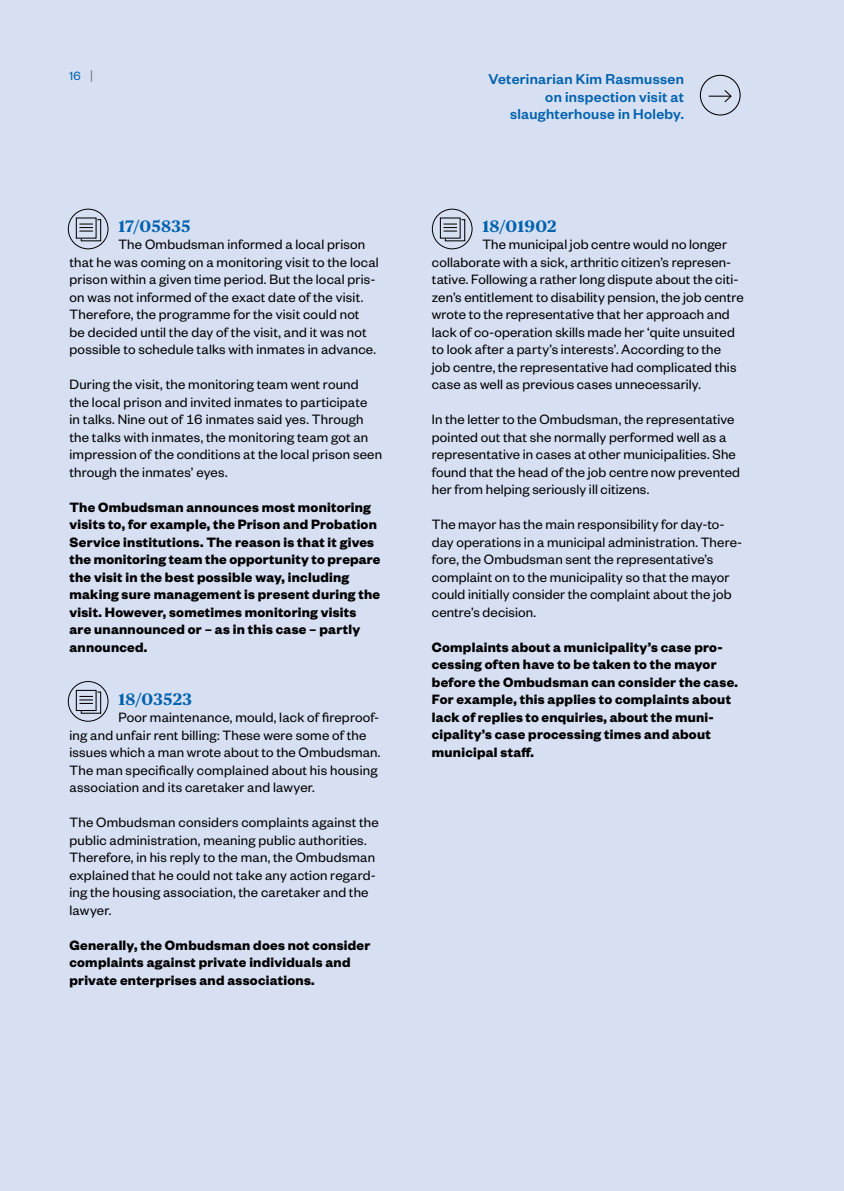
<style>
.page{position:relative;width:844px;height:1191px;background:#fff}
.page>*{position:absolute;margin:0;border:0;box-sizing:border-box;transform-origin:0 0}
.t1{font:700 16.62px "Publico Text";letter-spacing:.01em;color:#0062ae}
.t2{font:500 15.75px/17.5px "Founders Grotesk";letter-spacing:.02em;color:#0062ae;text-align:right}
.t3{font:14.88px/17.5px "Founders Grotesk Regular 2";letter-spacing:.015em;color:#000}
.t4{font:14.88px/17.5px "Founders Grotesk Bold 2";letter-spacing:.015em;color:#000}
.t5{font:13.12px "Founders Grotesk Regular 2";color:#0062ae}
.s1{font-family:"Publico Headline Bold 2";color:#494948}
</style>
<div class="page">
<div style="left:0;top:0;width:843px;height:1191px;background:#d7dff3"></div>
<div style="left:432px;top:209px;width:40px;height:40px;border:1px solid #000;border-radius:50%"></div>
<div style="left:440px;top:217px;width:20px;height:22px;border:1px solid #000"></div>
<svg style="left:443px;top:219px;width:22px;height:23px"></svg>
<div style="left:68px;top:209px;width:40px;height:40px;border:1px solid #000;border-radius:50%"></div>
<div style="left:76px;top:217px;width:21px;height:22px;border:1px solid #000"></div>
<svg style="left:79px;top:219px;width:23px;height:23px"></svg>
<div style="left:68px;top:681px;width:40px;height:40px;border:1px solid #000;border-radius:50%"></div>
<div style="left:76px;top:690px;width:21px;height:21px;border:1px solid #000"></div>
<svg style="left:79px;top:691px;width:23px;height:23px"></svg>
<div style="left:699px;top:75px;width:41px;height:40px;border:1px solid #000;border-radius:50%"></div>
<svg style="left:708px;top:90px;width:24px;height:13px"></svg>
<p class="t5" style="left:69px;top:68px;width:25px">16 <span class="s1">|</span></p>
<p class="t2" style="left:488px;top:70px;width:197px">Veterinarian Kim Rasmussen on inspection visit at slaughterhouse in Holeby.</p>
<p class="t1" style="left:118px;top:213px;width:74px">17/05835</p>
<p class="t3" style="left:69px;top:235px;width:311px;text-indent:49px">The Ombudsman informed a local prison that he was coming on a monitoring visit to the local prison within a given time period. But the local pris&shy;on was not informed of the exact date of the visit.<br>Therefore, the programme for the visit could not<br>be decided until the day of the visit, and it was not possible to schedule talks with inmates in advance.</p>
<p class="t3" style="left:69px;top:375px;width:314px">During the visit, the monitoring team went round<br>the local prison and invited inmates to participate<br>in talks. Nine out of 16 inmates said yes. Through the talks with inmates, the monitoring team got an impression of the conditions at the local prison seen through the inmates’ eyes.</p>
<p class="t4" style="left:69px;top:497px;width:312px">The Ombudsman announces most monitoring visits to, for example, the Prison and Probation Service institutions. The reason is that it gives the monitoring team the opportunity to prepare the visit in the best possible way, including making sure management is present during the visit. However, sometimes monitoring visits are unannounced or – as in this case – partly announced.</p>
<p class="t1" style="left:118px;top:685px;width:75px">18/03523</p>
<p class="t3" style="left:69px;top:708px;width:312px;text-indent:49px">Poor maintenance, mould, lack of fireproof&shy;ing and unfair rent billing: These were some of the issues which a man wrote about to the Ombudsman.<br>The man specifically complained about his housing association and its caretaker and lawyer.</p>
<p class="t3" style="left:69px;top:812px;width:311px">The Ombudsman considers complaints against the public administration, meaning public authorities.<br>Therefore, in his reply to the man, the Ombudsman explained that he could not take any action regard&shy;ing the housing association, the caretaker and the lawyer.</p>
<p class="t4" style="left:69px;top:935px;width:302px">Generally, the Ombudsman does not consider complaints against private individuals and private enterprises and associations.</p>
<p class="t1" style="left:482px;top:213px;width:76px">18/01902</p>
<p class="t3" style="left:432px;top:235px;width:313px;text-indent:50px">The municipal job centre would no longer collaborate with a sick, arthritic citizen’s represen&shy;tative. Following a rather long dispute about the citi&shy;zen’s entitlement to disability pension, the job centre wrote to the representative that her approach and lack of co-operation skills made her ‘quite unsuited to look after a party’s interests’. According to the<br>job centre, the representative had complicated this case as well as previous cases unnecessarily.</p>
<p class="t3" style="left:432px;top:410px;width:309px">In the letter to the Ombudsman, the representative pointed out that she normally performed well as a representative in cases at other municipalities. She found that the head of the job centre now prevented her from helping seriously ill citizens.</p>
<p class="t3" style="left:432px;top:515px;width:312px">The mayor has the main responsibility for day-to&shy;day operations in a municipal administration. There&shy;fore, the Ombudsman sent the representative’s complaint on to the municipality so that the mayor could initially consider the complaint about the job centre’s decision.</p>
<p class="t4" style="left:432px;top:637px;width:307px">Complaints about a municipality’s case pro&shy;cessing often have to be taken to the mayor before the Ombudsman can consider the case.<br>For example, this applies to complaints about lack of replies to enquiries, about the muni&shy;cipality’s case processing times and about municipal staff.</p>
</div>
